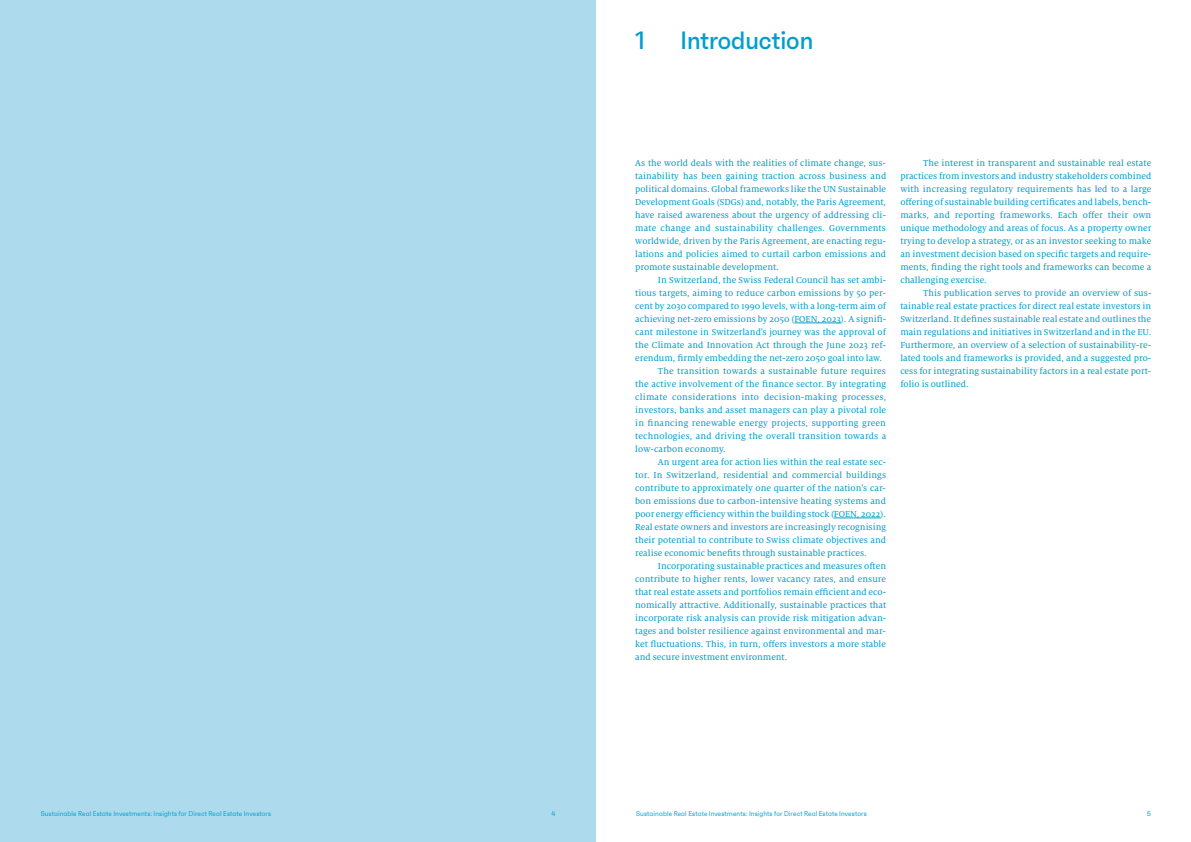
<style>
.page{position:relative;width:1191px;height:842px;background:#fff}
.page>*{position:absolute;margin:0;border:0;box-sizing:border-box;transform-origin:0 0}
.t1{font:500 25px "Faktum Con";color:#009ecc}
.t2{font:9.5px/13px "Milo Serif Pro Text";color:#009ecc;text-align:justify}
.t3{font:9.5px "Milo Serif Pro Text";letter-spacing:.025em;color:#009ecc}
.t4{font:7px "Faktum Con";letter-spacing:.015em;color:#009ecc}
</style>
<div class="page">
<div style="left:0;top:0;width:595px;height:842px;background:#addbed"></div>
<hr style="left:794px;top:323px;width:47px;height:1px;background:#009ecc">
<hr style="left:834px;top:518px;width:46px;height:1px;background:#009ecc">
<h1 class="t1" style="left:635px;top:25px;width:11px">1</h1>
<h1 class="t1" style="left:680px;top:25px;width:134px">Introduction</h1>
<p class="t2" style="left:635px;top:156px;width:253px">As the world deals with the realities of climate change, sus&shy;tainability has been gaining traction across business and political domains. Global frameworks like the UN Sustainable Development Goals (SDGs) and, notably, the Paris Agreement, have raised awareness about the urgency of addressing cli&shy;mate change and sustainability challenges. Governments worldwide, driven by the Paris Agreement, are enacting regu&shy;lations and policies aimed to curtail carbon emissions and promote sustainable development.</p>
<p class="t2" style="left:658px;top:273px;width:230px">In Switzerland, the Swiss Federal Council has set ambi-</p>
<p class="t2" style="left:635px;top:286px;width:252px">tious targets, aiming to reduce carbon emissions by 50 per-</p>
<p class="t2" style="left:635px;top:299px;width:252px">cent by 2030 compared to 1990 levels, with a long-term aim of</p>
<p class="t2" style="left:635px;top:312px;width:252px">achieving net-zero emissions by 2050 (FOEN, 2023). A signifi-</p>
<p class="t2" style="left:635px;top:325px;width:252px">cant milestone in Switzerland’s journey was the approval of</p>
<p class="t2" style="left:635px;top:338px;width:252px">the Climate and Innovation Act through the June 2023 ref-</p>
<p class="t2" style="left:635px;top:351px;width:248px">erendum, firmly embedding the net-zero 2050 goal into law.</p>
<p class="t2" style="left:658px;top:364px;width:230px">The transition towards a sustainable future requires</p>
<p class="t2" style="left:635px;top:377px;width:252px">the active involvement of the finance sector. By integrating</p>
<p class="t3" style="left:635px;top:391px;width:252px">climate considerations into decision-making processes,</p>
<p class="t2" style="left:635px;top:403px;width:252px">investors, banks and asset managers can play a pivotal role</p>
<p class="t2" style="left:635px;top:416px;width:252px">in financing renewable energy projects, supporting green</p>
<p class="t2" style="left:635px;top:429px;width:253px">technologies, and driving the overall transition towards a</p>
<p class="t2" style="left:635px;top:442px;width:92px">low-carbon economy.</p>
<p class="t2" style="left:658px;top:455px;width:230px">An urgent area for action lies within the real estate sec-</p>
<p class="t2" style="left:635px;top:468px;width:252px">tor. In Switzerland, residential and commercial buildings</p>
<p class="t2" style="left:635px;top:481px;width:252px">contribute to approximately one quarter of the nation’s car-</p>
<p class="t2" style="left:635px;top:494px;width:252px">bon emissions due to carbon-intensive heating systems and</p>
<p class="t2" style="left:635px;top:507px;width:252px">poor energy efficiency within the building stock (FOEN, 2022).</p>
<p class="t2" style="left:635px;top:520px;width:252px">Real estate owners and investors are increasingly recognising</p>
<p class="t2" style="left:635px;top:533px;width:252px">their potential to contribute to Swiss climate objectives and</p>
<p class="t2" style="left:635px;top:546px;width:233px">realise economic benefits through sustainable practices.</p>
<p class="t2" style="left:658px;top:559px;width:230px">Incorporating sustainable practices and measures often</p>
<p class="t2" style="left:635px;top:572px;width:252px">contribute to higher rents, lower vacancy rates, and ensure</p>
<p class="t2" style="left:635px;top:585px;width:252px">that real estate assets and portfolios remain efficient and eco-</p>
<p class="t2" style="left:635px;top:598px;width:253px">nomically attractive. Additionally, sustainable practices that</p>
<p class="t2" style="left:635px;top:611px;width:252px">incorporate risk analysis can provide risk mitigation advan-</p>
<p class="t2" style="left:635px;top:624px;width:252px">tages and bolster resilience against environmental and mar-</p>
<p class="t2" style="left:635px;top:637px;width:252px">ket fluctuations. This, in turn, offers investors a more stable</p>
<p class="t2" style="left:635px;top:650px;width:154px">and secure investment environment.</p>
<p class="t2" style="left:900px;top:156px;width:252px;text-indent:23px">The interest in transparent and sustainable real estate practices from investors and industry stakeholders combined with increasing regulatory requirements has led to a large offering of sustainable building certificates and labels, bench&shy;marks, and reporting frameworks. Each offer their own unique methodology and areas of focus. As a property owner trying to develop a strategy, or as an investor seeking to make an investment decision based on specific targets and require&shy;ments, finding the right tools and frameworks can become a challenging exercise.</p>
<p class="t2" style="left:900px;top:286px;width:253px;text-indent:23px">This publication serves to provide an overview of sus&shy;tainable real estate practices for direct real estate investors in Switzerland. It defines sustainable real estate and outlines the main regulations and initiatives in Switzerland and in the EU.<br>Furthermore, an overview of a selection of sustainability-re&shy;lated tools and frameworks is provided, and a suggested pro&shy;cess for integrating sustainability factors in a real estate port&shy;folio is outlined.</p>
<p class="t4" style="left:41px;top:809px;width:232px">Sustainable Real Estate Investments: Insights for Direct Real Estate Investors</p>
<p class="t4" style="left:551px;top:809px;width:5px">4</p>
<p class="t4" style="left:636px;top:809px;width:232px">Sustainable Real Estate Investments: Insights for Direct Real Estate Investors</p>
<p class="t4" style="left:1147px;top:809px;width:5px">5</p>
</div>
